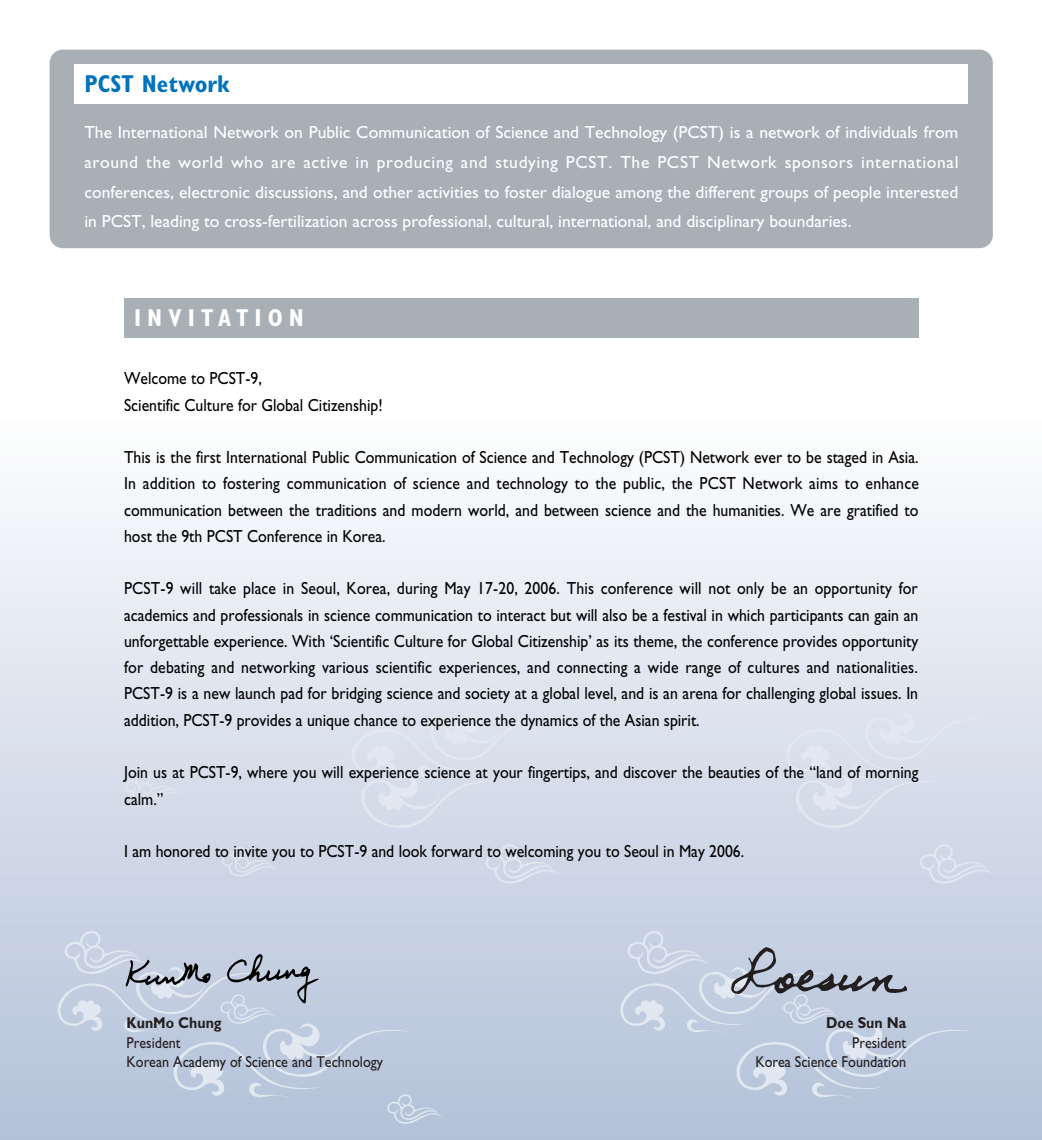
<style>
.page{position:relative;width:1042px;height:1140px;background:#fff}
.page>*{position:absolute;margin:0;border:0;box-sizing:border-box;transform-origin:0 0}
.t1{font:700 condensed 24.5px "Gill Sans";color:#0072bc}
.t2{font:700 condensed 24.5px "Gill Sans";letter-spacing:.25em;color:#fff}
.t3{font:17.5px/26.2px "Gill Sans";color:#000;scale:.9 1}
.t4{font:17.5px/29.8px "Gill Sans";color:#fff;text-align:justify}
.t5{font:15.75px/19.2px "Gill Sans";color:#231f20;text-align:right;scale:.9 1}
.t6{font:700 15.75px "Gill Sans";color:#231f20;scale:.9 1}
</style>
<div class="page">
<div style="left:0;top:354px;width:1041px;height:785px;background:linear-gradient(to bottom,#fff,#b2c1d9)"></div>
<svg style="left:344px;top:710px;width:215px;height:119px;background:#d8dfeb"></svg>
<svg style="left:484px;top:843px;width:77px;height:40px;background:#d1d9e7"></svg>
<div style="left:279px;top:663px;width:67px;height:35px;background:#e1e7f0"></div>
<svg style="left:221px;top:846px;width:57px;height:30px;background:#d1dae7"></svg>
<svg style="left:125px;top:772px;width:57px;height:30px;background:#d7deeb"></svg>
<svg style="left:779px;top:710px;width:214px;height:119px;background:#d8dfeb"></svg>
<svg style="left:918px;top:843px;width:77px;height:40px;background:#d1d9e7"></svg>
<div style="left:713px;top:663px;width:67px;height:35px;background:#e1e7f0"></div>
<div style="left:50px;top:50px;width:942px;height:198px;background:#a8b0b6;border-radius:13px"></div>
<div style="left:74px;top:64px;width:893px;height:40px;background:#fff"></div>
<div style="left:124px;top:298px;width:794px;height:39px;background:#a8b0b6"></div>
<svg style="left:613px;top:930px;width:359px;height:169px;background:#bec8db"></svg>
<svg style="left:51px;top:930px;width:393px;height:193px;background:#bdc9dc"></svg>
<h1 class="t1" style="left:84px;top:75px;width:147px">PCST Network</h1>
<p class="t4" style="left:84px;top:119px;width:875px">The International Network on Public Communication of Science and Technology (PCST) is a network of individuals from around the world who are active in producing and studying PCST. The PCST Network sponsors international conferences, electronic discussions, and other activities to foster dialogue among the different groups of people interested in PCST, leading to cross-fertilization across professional, cultural, international, and disciplinary boundaries.</p>
<h1 class="t2" style="left:134px;top:309px;width:171px">INVITATION</h1>
<p class="t3" style="left:124px;top:367px;width:289px">Welcome to PCST-9,<br>Scientific Culture for Global Citizenship!</p>
<p class="t3" style="left:124px;top:446px;width:884px;text-align:justify">This is the first International Public Communication of Science and Technology (PCST) Network ever to be staged in Asia.<br>In addition to fostering communication of science and technology to the public, the PCST Network aims to enhance communication between the traditions and modern world, and between science and the humanities. We are gratified to host the 9th PCST Conference in Korea.</p>
<p class="t3" style="left:124px;top:577px;width:884px;text-align:justify">PCST-9 will take place in Seoul, Korea, during May 17-20, 2006. This conference will not only be an opportunity for academics and professionals in science communication to interact but will also be a festival in which participants can gain an unforgettable experience. With ‘Scientific Culture for Global Citizenship’ as its theme, the conference provides opportunity for debating and networking various scientific experiences, and connecting a wide range of cultures and nationalities.<br>PCST-9 is a new launch pad for bridging science and society at a global level, and is an arena for challenging global issues. In addition, PCST-9 provides a unique chance to experience the dynamics of the Asian spirit.</p>
<p class="t3" style="left:124px;top:761px;width:883px">Join us at PCST-9, where you will experience science at your fingertips, and discover the beauties of the “land of morning calm.”</p>
<p class="t3" style="left:124px;top:839px;width:690px">I am honored to invite you to PCST-9 and look forward to welcoming you to Seoul in May 2006.</p>
<p class="t6" style="left:126px;top:1017px;width:107px">KunMo Chung</p>
<p class="t5" style="left:126px;top:1034px;width:286px;text-align:left">President<br>Korean Academy of Science and Technology</p>
<p class="t6" style="left:826px;top:1017px;width:90px">Doe Sun Na</p>
<p class="t5" style="left:755px;top:1034px;width:169px">President<br>Korea Science Foundation</p>
</div>
